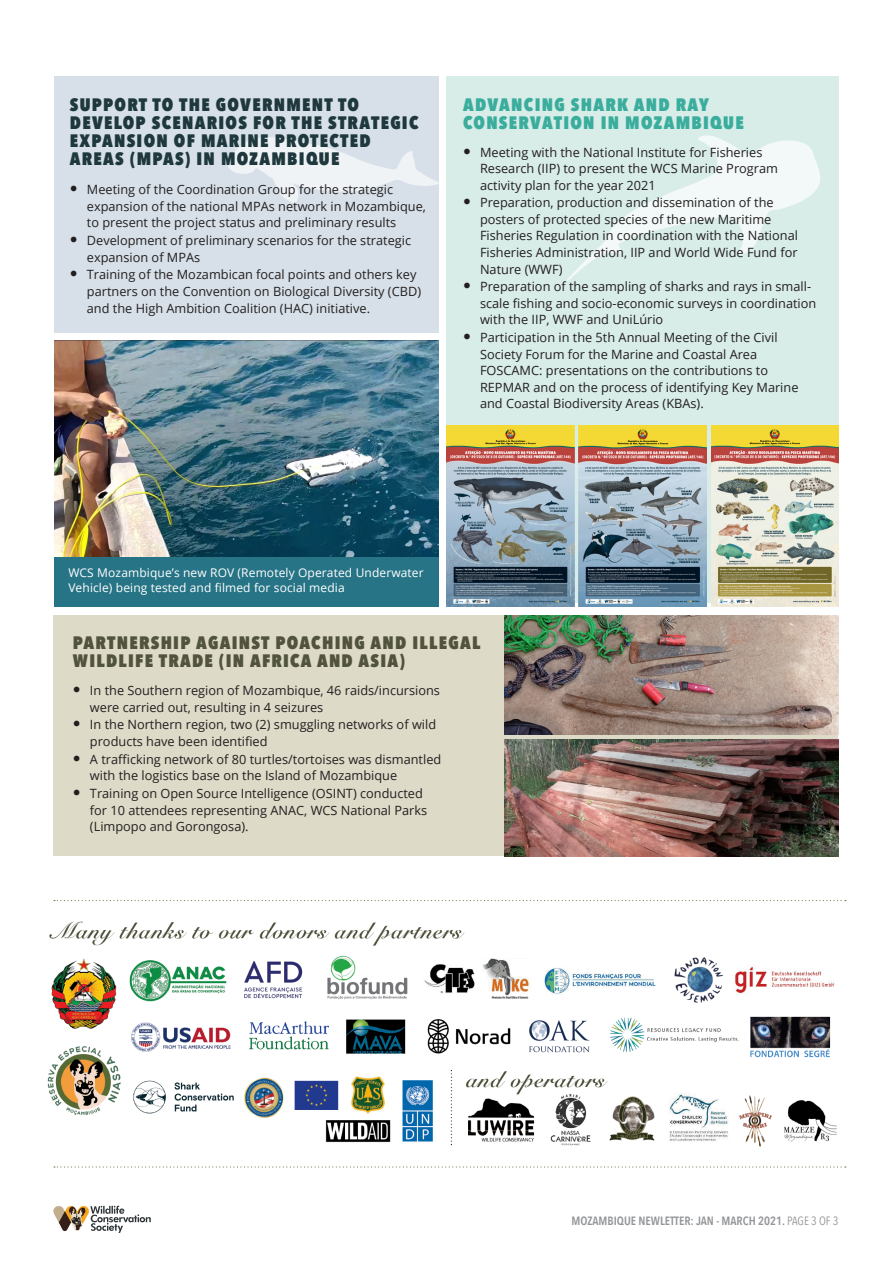
<style>
.page{position:relative;width:893px;height:1263px;background:#fff}
.page>*{position:absolute;margin:0;border:0;box-sizing:border-box;transform-origin:0 0}
.t1{font:800 18px/18px "Avenir Next Condensed";letter-spacing:.07em;color:#1e383d}
.t2{font:800 18px/18px "Avenir Next Condensed";letter-spacing:.07em;color:#51533c}
.t3{font:800 18px/18px "Avenir Next Condensed";letter-spacing:.07em;color:#3aad9d}
.t4{font:12.75px/16.5px "Open Sans";color:#231f20}
.t5{font:12px/15px "Open Sans";letter-spacing:.01em;color:#fff}
.t6{font:600 12px "Avenir Next Condensed";color:#939598}
.s1{font-family:"Avenir Next Condensed";font-weight:500;font-size:15.75px}
.s2{font-weight:400}
</style>
<div class="page">
<div style="left:54px;top:557px;width:385px;height:49px;background:#277486"></div>
<div style="left:54px;top:77px;width:385px;height:256px;background:#d7e0e8"></div>
<svg style="left:228px;top:137px;width:211px;height:66px"></svg>
<div style="left:446px;top:77px;width:393px;height:526px;background:#d8ece8"></div>
<svg style="left:566px;top:135px;width:254px;height:146px"></svg>
<img style="left:54px;top:341px;width:385px;height:216px">
<img style="left:446px;top:426px;width:128px;height:180px">
<img style="left:579px;top:426px;width:127px;height:180px">
<img style="left:711px;top:426px;width:127px;height:180px">
<div style="left:53px;top:615px;width:785px;height:241px;background:#dddac8"></div>
<img style="left:53px;top:1206px;width:36px;height:26px">
<svg style="left:90px;top:1206px;width:61px;height:27px"></svg>
<img style="left:505px;top:615px;width:333px;height:120px">
<img style="left:505px;top:740px;width:333px;height:116px">
<svg style="left:54px;top:900px;width:792px;height:1px"></svg>
<svg style="left:54px;top:1166px;width:792px;height:1px"></svg>
<img style="left:47px;top:921px;width:790px;height:227px">
<p class="t1" style="left:70px;top:95px;width:350px">SUPPORT TO THE GOVERNMENT TO<br>DEVELOP SCENARIOS FOR THE STRATEGIC<br>EXPANSION OF MARINE PROTECTED<br>AREAS (MPAS) IN MOZAMBIQUE</p>
<p class="t3" style="left:463px;top:95px;width:282px">ADVANCING SHARK AND RAY<br>CONSERVATION IN MOZAMBIQUE</p>
<p class="t4" style="left:480px;top:143px;width:299px;text-indent:-17px"><span class="s1">•</span> Meeting with the National Institute for Fisheries<br>Research (IIP) to present the WCS Marine Program activity plan for the year 2021</p>
<p class="t4" style="left:480px;top:194px;width:320px;text-indent:-17px"><span class="s1">•</span> Preparation, production and dissemination of the posters of protected species of the new Maritime Fisheries Regulation in coordination with the National Fisheries Administration, IIP and World Wide Fund for Nature (WWF)</p>
<p class="t4" style="left:480px;top:278px;width:338px;text-indent:-17px"><span class="s1">•</span> Preparation of the sampling of sharks and rays in small&shy;scale fishing and socio-economic surveys in coordination with the IIP, WWF and UniLúrio</p>
<p class="t4" style="left:480px;top:329px;width:320px;text-indent:-17px"><span class="s1">•</span> Participation in the 5th Annual Meeting of the Civil Society Forum for the Marine and Coastal Area FOSCAMC: presentations on the contributions to REPMAR and on the process of identifying Key Marine and Coastal Biodiversity Areas (KBAs).</p>
<p class="t4" style="left:87px;top:181px;width:341px;text-indent:-17px"><span class="s1">•</span> Meeting of the Coordination Group for the strategic expansion of the national MPAs network in Mozambique, to present the project status and preliminary results</p>
<p class="t4" style="left:87px;top:232px;width:326px;text-indent:-17px"><span class="s1">•</span> Development of preliminary scenarios for the strategic expansion of MPAs</p>
<p class="t4" style="left:87px;top:266px;width:336px;text-indent:-17px"><span class="s1">•</span> Training of the Mozambican focal points and others key partners on the Convention on Biological Diversity (CBD) and the High Ambition Coalition (HAC) initiative.</p>
<p class="t5" style="left:68px;top:565px;width:357px">WCS Mozambique’s new ROV (Remotely Operated Underwater<br>Vehicle) being tested and filmed for social media</p>
<p class="t2" style="left:73px;top:634px;width:409px">PARTNERSHIP AGAINST POACHING AND ILLEGAL<br>WILDLIFE TRADE (IN AFRICA AND ASIA)</p>
<p class="t4" style="left:90px;top:682px;width:352px;text-indent:-17px"><span class="s1">•</span> In the Southern region of Mozambique, 46 raids/incursions were carried out, resulting in 4 seizures</p>
<p class="t4" style="left:90px;top:716px;width:348px;text-indent:-17px"><span class="s1">•</span> In the Northern region, two (2) smuggling networks of wild products have been identified</p>
<p class="t4" style="left:90px;top:750px;width:353px;text-indent:-17px"><span class="s1">•</span> A trafficking network of 80 turtles/tortoises was dismantled with the logistics base on the Island of Mozambique</p>
<p class="t4" style="left:90px;top:785px;width:339px;text-indent:-17px"><span class="s1">•</span> Training on Open Source Intelligence (OSINT) conducted for 10 attendees representing ANAC, WCS National Parks (Limpopo and Gorongosa).</p>
<p class="t6" style="left:572px;top:1210px;width:268px">MOZAMBIQUE NEWLETTER: JAN - MARCH 2021. <span class="s2">PAGE 3 OF 3</span></p>
</div>
